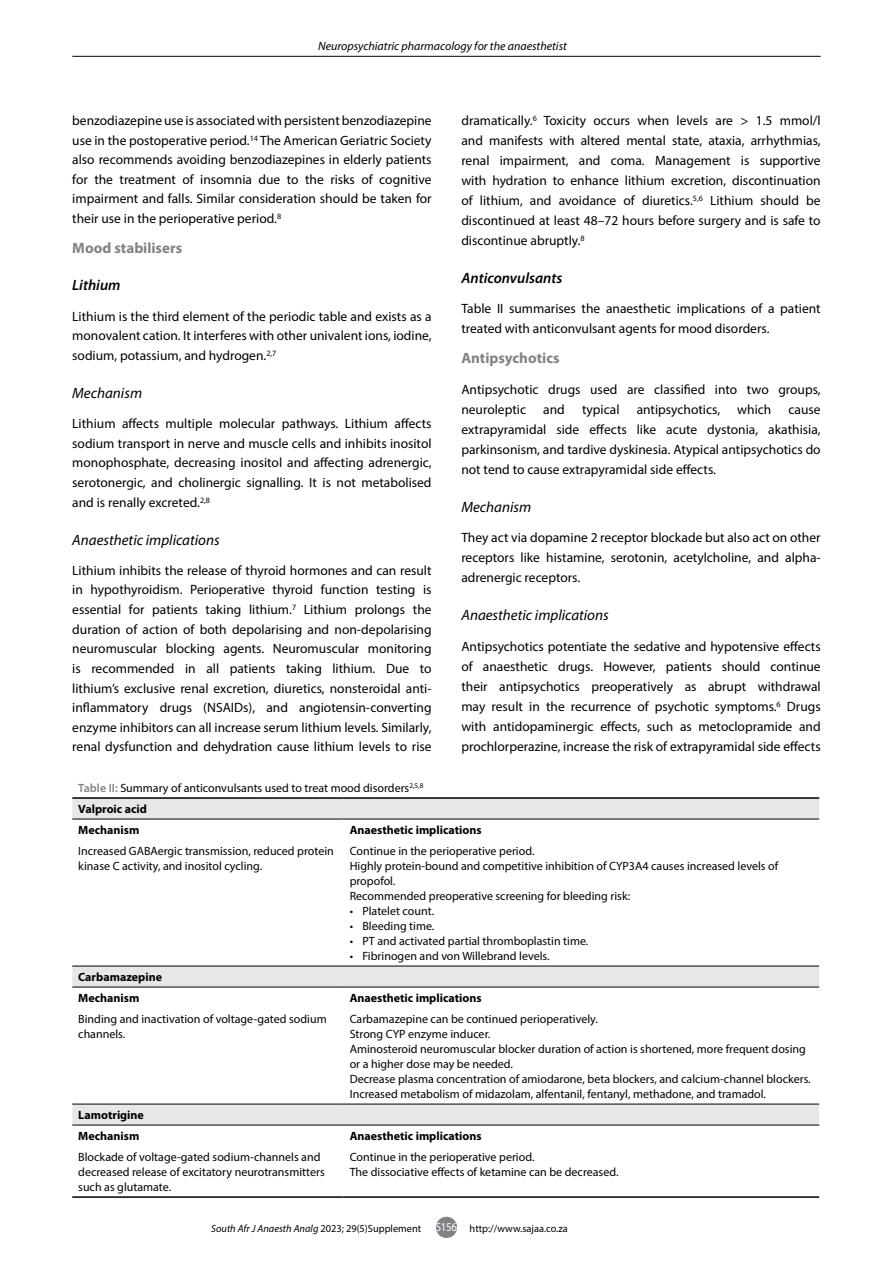
<style>
.page{position:relative;width:893px;height:1263px;background:#fff}
.page>*{position:absolute;margin:0;border:0;box-sizing:border-box;transform-origin:0 0}
.t1{font:italic 15px "Myriad Pro";color:#000}
.t2{font:700 15px "Myriad Pro";color:#808285}
.t3{font:italic 600 15px "Myriad Pro";color:#000}
.t4{font:13.5px/19.6px "Myriad Pro";color:#000;text-align:justify}
.t5{font:12px/15px "Myriad Pro";color:#000}
.t6{font:700 12px/21px "Myriad Pro";color:#000}
.t7{font:italic 12px "Myriad Pro";color:#000}
.t8{font:12px "Myriad Pro";color:#fff;scale:.9 1}
.t9{font:italic 10.5px "Myriad Pro";color:#000}
.t10{font:10.5px "Myriad Pro";color:#000}
.s1{font-weight:600;color:#808285}
.s2{font-weight:700}
.s3{font-style:normal}
</style>
<div class="page">
<div style="left:436px;top:1217px;width:21px;height:21px;background:#808285;border-radius:50%"></div>
<hr style="left:72px;top:56px;width:749px;height:1px;background:#000">
<svg style="left:72px;top:799px;width:747px;height:326px"></svg>
<hr style="left:72px;top:797px;width:272px;height:2px;background:#000">
<hr style="left:344px;top:797px;width:475px;height:2px;background:#000">
<hr style="left:72px;top:1196px;width:272px;height:2px;background:#000">
<hr style="left:344px;top:1196px;width:475px;height:2px;background:#000">
<hr style="left:72px;top:819px;width:272px;height:1px;background:#000">
<hr style="left:344px;top:819px;width:475px;height:1px;background:#000">
<hr style="left:72px;top:966px;width:272px;height:1px;background:#000">
<hr style="left:344px;top:966px;width:475px;height:1px;background:#000">
<hr style="left:72px;top:987px;width:272px;height:1px;background:#000">
<hr style="left:344px;top:987px;width:475px;height:1px;background:#000">
<hr style="left:72px;top:1104px;width:272px;height:1px;background:#000">
<hr style="left:344px;top:1104px;width:475px;height:1px;background:#000">
<hr style="left:72px;top:1125px;width:272px;height:1px;background:#000">
<hr style="left:344px;top:1125px;width:475px;height:1px;background:#000">
<p class="t7" style="left:318px;top:38px;width:250px">Neuropsychiatric pharmacology for the anaesthetist</p>
<p class="t4" style="left:72px;top:110px;width:361px">benzodiazepine use is associated with persistent benzodiazepine use in the postoperative period.<sup>14</sup> The American Geriatric Society also recommends avoiding benzodiazepines in elderly patients for the treatment of insomnia due to the risks of cognitive impairment and falls. Similar consideration should be taken for their use in the perioperative period.<sup>8</sup></p>
<p class="t2" style="left:72px;top:238px;width:111px">Mood stabilisers</p>
<p class="t3" style="left:72px;top:276px;width:50px">Lithium</p>
<p class="t4" style="left:72px;top:306px;width:361px">Lithium is the third element of the periodic table and exists as a monovalent cation. It interferes with other univalent ions, iodine, sodium, potassium, and hydrogen.<sup>2,7</sup></p>
<p class="t1" style="left:72px;top:383px;width:71px">Mechanism</p>
<p class="t4" style="left:72px;top:413px;width:361px">Lithium affects multiple molecular pathways. Lithium affects sodium transport in nerve and muscle cells and inhibits inositol monophosphate, decreasing inositol and affecting adrenergic, serotonergic, and cholinergic signalling. It is not metabolised and is renally excreted.<sup>2,8</sup></p>
<p class="t1" style="left:72px;top:530px;width:149px">Anaesthetic implications</p>
<p class="t4" style="left:72px;top:560px;width:361px">Lithium inhibits the release of thyroid hormones and can result in hypothyroidism. Perioperative thyroid function testing is essential for patients taking lithium.<sup>7</sup> Lithium prolongs the duration of action of both depolarising and non-depolarising neuromuscular blocking agents. Neuromuscular monitoring is recommended in all patients taking lithium. Due to lithium’s exclusive renal excretion, diuretics, nonsteroidal anti&shy;inflammatory drugs (NSAIDs), and angiotensin-converting enzyme inhibitors can all increase serum lithium levels. Similarly, renal dysfunction and dehydration cause lithium levels to rise</p>
<p class="t4" style="left:461px;top:110px;width:361px">dramatically.<sup>6</sup> Toxicity occurs when levels are &gt; 1.5 mmol/l and manifests with altered mental state, ataxia, arrhythmias, renal impairment, and coma. Management is supportive with hydration to enhance lithium excretion, discontinuation of lithium, and avoidance of diuretics.<sup>5,6</sup> Lithium should be discontinued at least 48–72 hours before surgery and is safe to discontinue abruptly.<sup>8</sup></p>
<p class="t3" style="left:461px;top:268px;width:103px">Anticonvulsants</p>
<p class="t4" style="left:461px;top:299px;width:361px">Table II summarises the anaesthetic implications of a patient treated with anticonvulsant agents for mood disorders.</p>
<p class="t2" style="left:461px;top:348px;width:100px">Antipsychotics</p>
<p class="t4" style="left:461px;top:379px;width:361px">Antipsychotic drugs used are classified into two groups, neuroleptic</p>
<p class="t4" style="left:543px;top:399px;width:23px">and</p>
<p class="t4" style="left:582px;top:399px;width:39px">typical</p>
<p class="t4" style="left:637px;top:399px;width:85px">antipsychotics,</p>
<p class="t4" style="left:737px;top:399px;width:36px">which</p>
<p class="t4" style="left:461px;top:399px;width:361px;text-indent:327px">cause extrapyramidal side effects like acute dystonia, akathisia, parkinsonism, and tardive dyskinesia. Atypical antipsychotics do not tend to cause extrapyramidal side effects.</p>
<p class="t1" style="left:461px;top:497px;width:71px">Mechanism</p>
<p class="t4" style="left:461px;top:528px;width:361px">They act via dopamine 2 receptor blockade but also act on other receptors like histamine, serotonin, acetylcholine, and alpha&shy;adrenergic receptors.</p>
<p class="t1" style="left:461px;top:606px;width:149px">Anaesthetic implications</p>
<p class="t4" style="left:461px;top:636px;width:361px">Antipsychotics potentiate the sedative and hypotensive effects of anaesthetic drugs. However, patients should continue their antipsychotics preoperatively as abrupt withdrawal may result in the recurrence of psychotic symptoms.<sup>6</sup> Drugs with antidopaminergic effects, such as metoclopramide and prochlorperazine, increase the risk of extrapyramidal side effects</p>
<p class="t5" style="left:78px;top:777px;width:347px;line-height:21px"><span class="s1">Table II:</span> Summary of anticonvulsants used to treat mood disorders<sup>2,5,8<br></sup><span class="s2">Valproic acid<br>Mechanism</span></p>
<p class="t6" style="left:350px;top:819px;width:133px">Anaesthetic implications</p>
<p class="t5" style="left:78px;top:843px;width:257px">Increased GABAergic transmission, reduced protein kinase C activity, and inositol cycling.</p>
<p class="t5" style="left:350px;top:843px;width:430px">Continue in the perioperative period.<br>Highly protein-bound and competitive inhibition of CYP3A4 causes increased levels of propofol.<br>Recommended preoperative screening for bleeding risk:</p>
<p class="t5" style="left:350px;top:903px;width:86px">• Platelet count.</p>
<p class="t5" style="left:350px;top:918px;width:86px">• Bleeding time.</p>
<p class="t5" style="left:350px;top:933px;width:240px">• PT and activated partial thromboplastin time.</p>
<p class="t5" style="left:350px;top:948px;width:201px">• Fibrinogen and von Willebrand levels.</p>
<p class="t6" style="left:78px;top:966px;width:85px">Carbamazepine<br>Mechanism</p>
<p class="t6" style="left:350px;top:987px;width:133px">Anaesthetic implications</p>
<p class="t5" style="left:78px;top:1011px;width:250px">Binding and inactivation of voltage-gated sodium channels.</p>
<p class="t5" style="left:350px;top:1011px;width:463px">Carbamazepine can be continued perioperatively.<br>Strong CYP enzyme inducer.<br>Aminosteroid neuromuscular blocker duration of action is shortened, more frequent dosing or a higher dose may be needed.<br>Decrease plasma concentration of amiodarone, beta blockers, and calcium-channel blockers.<br>Increased metabolism of midazolam, alfentanil, fentanyl, methadone, and tramadol.</p>
<p class="t6" style="left:78px;top:1104px;width:67px">Lamotrigine<br>Mechanism</p>
<p class="t6" style="left:350px;top:1125px;width:133px">Anaesthetic implications</p>
<p class="t5" style="left:78px;top:1149px;width:248px">Blockade of voltage-gated sodium-channels and decreased release of excitatory neurotransmitters such as glutamate.</p>
<p class="t5" style="left:350px;top:1149px;width:270px">Continue in the perioperative period.<br>The dissociative effects of ketamine can be decreased.</p>
<p class="t8" style="left:436px;top:1220px;width:25px">S156</p>
<p class="t9" style="left:211px;top:1221px;width:212px">South Afr J Anaesth Analg <span class="s3">2023; 29(5)Supplement</span></p>
<p class="t10" style="left:470px;top:1221px;width:100px">http://www.sajaa.co.za</p>
</div>
